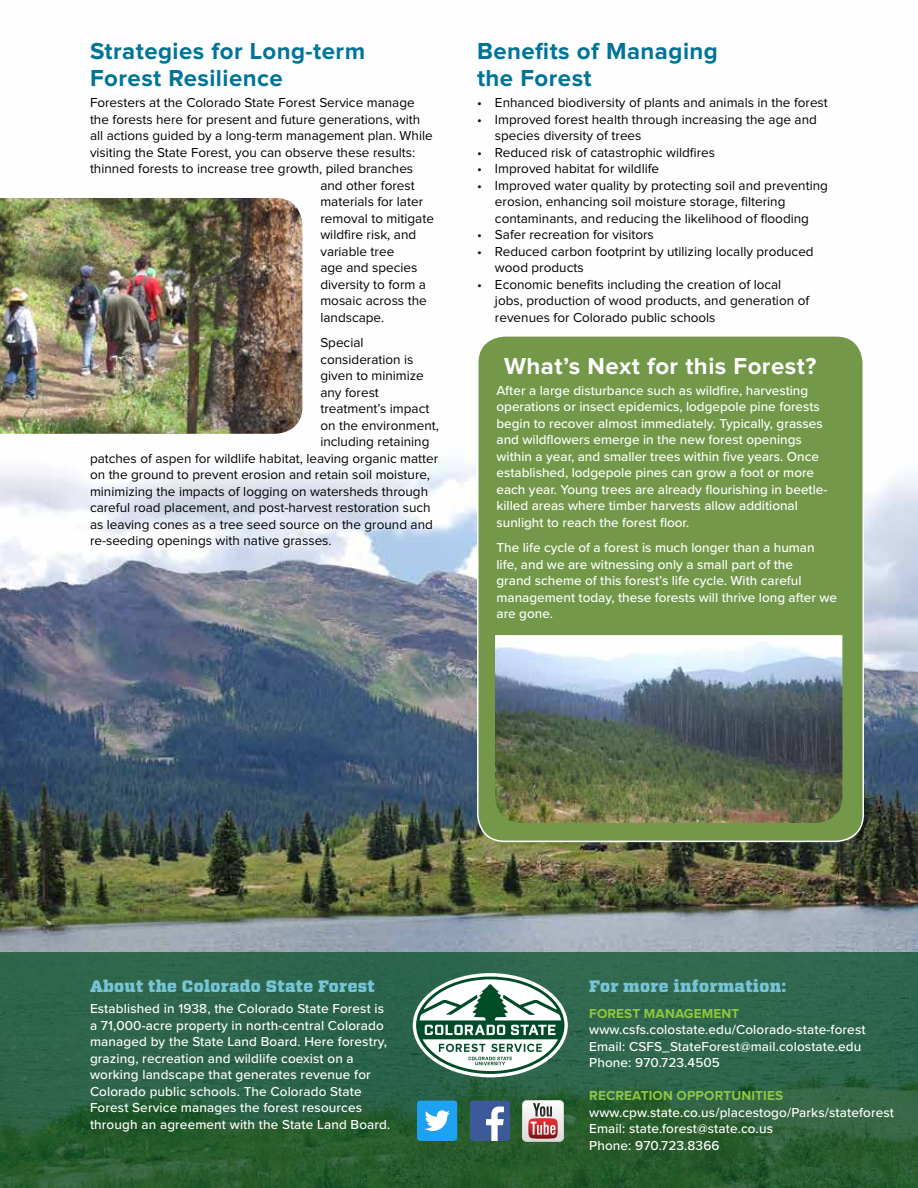
<style>
.page{position:relative;width:918px;height:1188px;background:#fff}
.page>*{position:absolute;margin:0;border:0;box-sizing:border-box;transform-origin:0 0}
.t1{font:700 24px/27px "Proxima Nova";letter-spacing:.02em;color:#007496}
.t2{font:700 24px "Proxima Nova";letter-spacing:.02em;color:#fff}
.t3{font:900 16.5px "Vitesse";letter-spacing:.02em;color:#76c4d5}
.t4{font:13.5px/16.5px "Proxima Nova";color:#000}
.t5{font:500 13.5px/16.5px "Proxima Nova";color:#fff}
.t6{font:700 13.5px "Proxima Nova";letter-spacing:.01em;color:#8dc63f}
</style>
<div class="page">
<img style="left:0;top:222px;width:918px;height:730px">
<svg style="left:0;top:952px;width:918px;height:236px;background:#2b6141"></svg>
<svg style="left:470px;top:1100px;width:40px;height:41px"></svg>
<svg style="left:417px;top:1100px;width:41px;height:41px"></svg>
<svg style="left:522px;top:1101px;width:42px;height:40px"></svg>
<svg style="left:413px;top:973px;width:155px;height:104px"></svg>
<div style="left:478px;top:336px;width:385px;height:505px;background:#739849;border-radius:27px"></div>
<div style="left:477px;top:335px;width:387px;height:507px;border:2px solid #fff;border-radius:27px"></div>
<img style="left:0;top:198px;width:302px;height:236px">
<img style="left:495px;top:635px;width:347px;height:188px">
<h1 class="t1" style="left:90px;top:39px;width:277px">Strategies for Long-term<br>Forest Resilience</h1>
<p class="t4" style="left:90px;top:95px;width:326px">Foresters at the Colorado State Forest Service manage</p>
<p class="t4" style="left:90px;top:112px;width:332px">the forests here for present and future generations, with</p>
<p class="t4" style="left:90px;top:128px;width:344px">all actions guided by a long-term management plan. While</p>
<p class="t4" style="left:90px;top:145px;width:327px">visiting the State Forest, you can observe these results:</p>
<p class="t4" style="left:90px;top:161px;width:325px">thinned forests to increase tree growth, piled branches</p>
<p class="t4" style="left:320px;top:178px;width:96px">and other forest</p>
<p class="t4" style="left:320px;top:194px;width:104px">materials for later</p>
<p class="t4" style="left:320px;top:211px;width:115px">removal to mitigate</p>
<p class="t4" style="left:320px;top:227px;width:97px">wildfire risk, and</p>
<p class="t4" style="left:320px;top:244px;width:75px">variable tree</p>
<p class="t4" style="left:320px;top:260px;width:99px">age and species</p>
<p class="t4" style="left:320px;top:277px;width:107px">diversity to form a</p>
<p class="t4" style="left:320px;top:293px;width:108px">mosaic across the</p>
<p class="t4" style="left:320px;top:309px;width:65px">landscape.</p>
<p class="t4" style="left:320px;top:335px;width:45px">Special</p>
<p class="t4" style="left:320px;top:351px;width:95px">consideration is</p>
<p class="t4" style="left:320px;top:368px;width:105px">given to minimize</p>
<p class="t4" style="left:320px;top:384px;width:60px">any forest</p>
<p class="t4" style="left:320px;top:401px;width:110px">treatment’s impact</p>
<p class="t4" style="left:320px;top:417px;width:120px">on the environment,</p>
<p class="t4" style="left:320px;top:434px;width:111px">including retaining</p>
<p class="t4" style="left:90px;top:450px;width:350px">patches of aspen for wildlife habitat, leaving organic matter</p>
<p class="t4" style="left:90px;top:467px;width:342px">on the ground to prevent erosion and retain soil moisture,</p>
<p class="t4" style="left:90px;top:483px;width:340px">minimizing the impacts of logging on watersheds through</p>
<p class="t4" style="left:90px;top:500px;width:342px">careful road placement, and post-harvest restoration such</p>
<p class="t4" style="left:90px;top:516px;width:344px">as leaving cones as a tree seed source on the ground and</p>
<p class="t4" style="left:90px;top:533px;width:243px">re-seeding openings with native grasses.</p>
<h1 class="t1" style="left:477px;top:39px;width:242px">Benefits of Managing the Forest</h1>
<p class="t4" style="left:477px;top:95px;width:352px">• Enhanced biodiversity of plants and animals in the forest</p>
<p class="t4" style="left:495px;top:112px;width:323px;text-indent:-18px">• Improved forest health through increasing the age and species diversity of trees</p>
<p class="t4" style="left:477px;top:145px;width:240px">• Reduced risk of catastrophic wildfires</p>
<p class="t4" style="left:477px;top:161px;width:184px">• Improved habitat for wildlife</p>
<p class="t4" style="left:495px;top:178px;width:335px;text-indent:-18px">• Improved water quality by protecting soil and preventing erosion, enhancing soil moisture storage, filtering contaminants, and reducing the likelihood of flooding</p>
<p class="t4" style="left:477px;top:227px;width:178px">• Safer recreation for visitors</p>
<p class="t4" style="left:495px;top:244px;width:320px;text-indent:-18px">• Reduced carbon footprint by utilizing locally produced wood products</p>
<p class="t4" style="left:495px;top:277px;width:316px;text-indent:-18px">• Economic benefits including the creation of local jobs, production of wood products, and generation of revenues for Colorado public schools</p>
<h1 class="t2" style="left:504px;top:352px;width:314px">What’s Next for this Forest?</h1>
<p class="t5" style="left:496px;top:381px;width:332px">After a large disturbance such as wildfire, harvesting operations or insect epidemics, lodgepole pine forests begin to recover almost immediately. Typically, grasses and wildflowers emerge in the new forest openings within a year, and smaller trees within five years. Once established, lodgepole pines can grow a foot or more each year. Young trees are already flourishing in beetle&shy;killed areas where timber harvests allow additional sunlight to reach the forest floor.</p>
<p class="t5" style="left:496px;top:539px;width:342px">The life cycle of a forest is much longer than a human life, and we are witnessing only a small part of the<br>grand scheme of this forest’s life cycle. With careful management today, these forests will thrive long after we are gone.</p>
<p class="t3" style="left:90px;top:976px;width:286px">About the Colorado State Forest</p>
<p class="t5" style="left:90px;top:1000px;width:302px">Established in 1938, the Colorado State Forest is a 71,000-acre property in north-central Colorado managed by the State Land Board. Here forestry, grazing, recreation and wildlife coexist on a working landscape that generates revenue for Colorado public schools. The Colorado State Forest Service manages the forest resources through an agreement with the State Land Board.</p>
<p class="t3" style="left:589px;top:975px;width:198px">For more information:</p>
<p class="t6" style="left:589px;top:1006px;width:152px">FOREST MANAGEMENT</p>
<p class="t5" style="left:589px;top:1021px;width:278px">www.csfs.colostate.edu/Colorado-state-forest<br>Email: CSFS_StateForest@mail.colostate.edu<br>Phone: 970.723.4505</p>
<p class="t6" style="left:589px;top:1088px;width:195px">RECREATION OPPORTUNITIES</p>
<p class="t5" style="left:589px;top:1104px;width:306px">www.cpw.state.co.us/placestogo/Parks/stateforest<br>Email: state.forest@state.co.us<br>Phone: 970.723.8366</p>
</div>
